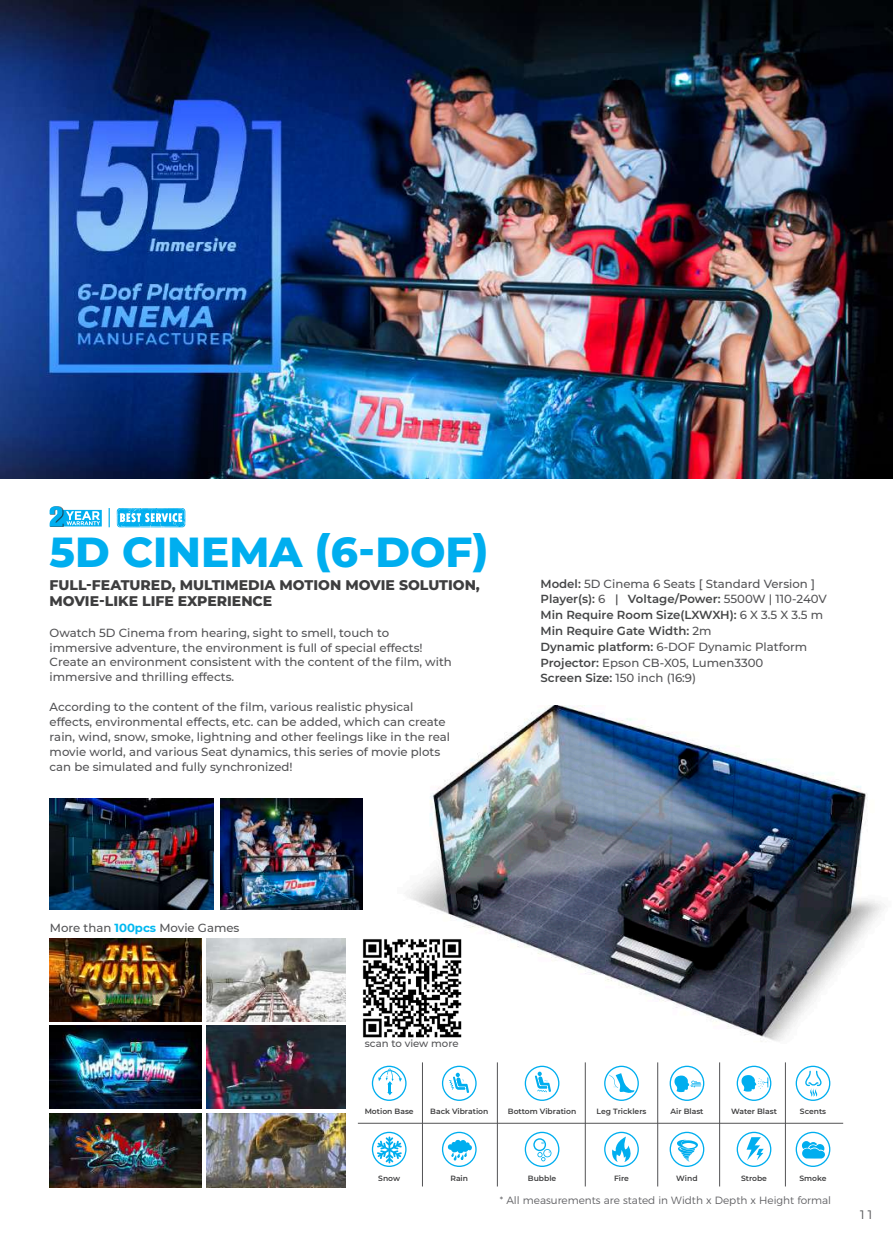
<style>
.page{position:relative;width:893px;height:1241px;background:#fff}
.page>*{position:absolute;margin:0;border:0;box-sizing:border-box;transform-origin:0 0}
.t1{font:800 42px "Montserrat";color:#00aeef}
.t2{font:800 14px/16.8px "Montserrat";color:#3e3e3f}
.t3{font:300 12.25px "Montserrat";color:#57585a}
.t4{font:500 11.72px/14.9px "Montserrat";color:#535355}
.t5{font:600 11.72px/15.8px "Montserrat";color:#454647}
.t6{font:300 10.5px "Montserrat";color:#616164}
.t7{font:500 10.15px "Montserrat";color:#535355}
.t8{font:600 7.7px "Montserrat";color:#3e3e3f}
.s1{font-weight:500;color:#535355}
.s2{font-weight:500;color:#3e3e3f}
.s3{font-weight:700;color:#00b8f0}
</style>
<div class="page">
<img style="left:50px;top:798px;width:163px;height:111px">
<img style="left:220px;top:798px;width:142px;height:111px">
<img style="left:376px;top:705px;width:506px;height:337px">
<img style="left:362px;top:938px;width:99px;height:99px">
<img style="left:50px;top:938px;width:151px;height:83px">
<img style="left:206px;top:938px;width:139px;height:83px">
<img style="left:50px;top:1025px;width:151px;height:83px">
<img style="left:206px;top:1025px;width:139px;height:83px">
<img style="left:50px;top:1113px;width:151px;height:74px">
<img style="left:206px;top:1113px;width:139px;height:74px">
<hr style="left:422px;top:1062px;width:1px;height:124px;background:#535355">
<hr style="left:497px;top:1062px;width:1px;height:124px;background:#535355">
<hr style="left:585px;top:1062px;width:1px;height:124px;background:#535355">
<hr style="left:657px;top:1062px;width:1px;height:124px;background:#535355">
<hr style="left:719px;top:1062px;width:1px;height:124px;background:#535355">
<hr style="left:785px;top:1062px;width:1px;height:124px;background:#535355">
<hr style="left:358px;top:1122px;width:485px;height:1px;background:#535355">
<svg style="left:372px;top:1065px;width:35px;height:35px"></svg>
<svg style="left:525px;top:1065px;width:34px;height:35px"></svg>
<svg style="left:442px;top:1065px;width:35px;height:35px"></svg>
<svg style="left:604px;top:1065px;width:35px;height:35px"></svg>
<svg style="left:737px;top:1065px;width:34px;height:35px"></svg>
<svg style="left:670px;top:1065px;width:34px;height:35px"></svg>
<svg style="left:442px;top:1131px;width:35px;height:35px"></svg>
<svg style="left:670px;top:1131px;width:34px;height:35px"></svg>
<svg style="left:372px;top:1131px;width:35px;height:35px"></svg>
<svg style="left:737px;top:1131px;width:34px;height:35px"></svg>
<svg style="left:796px;top:1065px;width:34px;height:35px"></svg>
<svg style="left:796px;top:1131px;width:34px;height:35px"></svg>
<svg style="left:525px;top:1131px;width:34px;height:35px"></svg>
<svg style="left:604px;top:1131px;width:35px;height:35px"></svg>
<div style="left:50px;top:506px;width:13px;height:21px;background:#231f20;opacity:.7"></div>
<svg style="left:50px;top:506px;width:52px;height:20px"></svg>
<svg style="left:109px;top:508px;width:1px;height:19px"></svg>
<svg style="left:117px;top:508px;width:68px;height:20px"></svg>
<img style="left:0;top:0;width:893px;height:478px">
<h1 class="t1" style="left:50px;top:521px;width:441px">5D CINEMA (6-DOF)</h1>
<p class="t2" style="left:50px;top:575px;width:432px">FULL-FEATURED, MULTIMEDIA MOTION MOVIE SOLUTION,<br>MOVIE-LIKE LIFE EXPERIENCE</p>
<p class="t4" style="left:50px;top:624px;width:404px">Owatch 5D Cinema from hearing, sight to smell, touch to immersive adventure, the environment is full of special effects!<br>Create an environment consistent with the content of the film, with immersive and thrilling effects.</p>
<p class="t4" style="left:50px;top:699px;width:402px">According to the content of the film, various realistic physical effects, environmental effects, etc. can be added, which can create rain, wind, snow, smoke, lightning and other feelings like in the real movie world, and various Seat dynamics, this series of movie plots can be simulated and fully synchronized!</p>
<p class="t5" style="left:540px;top:575px;width:288px">Model: <span class="s1">5D Cinema 6 Seats [ Standard Version ] </span>Player(s): <span class="s1">6</span> <span class="s2">|</span> Voltage/Power: <span class="s1">5500W | 110-240V </span>Min Require Room Size(LXWXH): <span class="s1">6 X 3.5 X 3.5 m </span>Min Require Gate Width: <span class="s1">2m<br></span>Dynamic platform: <span class="s1">6-DOF Dynamic Platform </span>Projector: <span class="s1">Epson CB-X05, Lumen3300<br></span>Screen Size: <span class="s1">150 inch (16:9)</span></p>
<p class="t4" style="left:50px;top:920px;width:191px">More than <span class="s3">100pcs</span> Movie Games</p>
<p class="t7" style="left:365px;top:1036px;width:95px">scan to view more</p>
<p class="t8" style="left:365px;top:1105px;width:51px">Motion Base</p>
<p class="t8" style="left:430px;top:1105px;width:60px">Back Vibration</p>
<p class="t8" style="left:508px;top:1105px;width:70px">Bottom Vibration</p>
<p class="t8" style="left:597px;top:1105px;width:51px">Leg Tricklers</p>
<p class="t8" style="left:670px;top:1105px;width:35px">Air Blast</p>
<p class="t8" style="left:731px;top:1105px;width:47px">Water Blast</p>
<p class="t8" style="left:800px;top:1105px;width:28px">Scents</p>
<p class="t8" style="left:378px;top:1172px;width:23px">Snow</p>
<p class="t8" style="left:450px;top:1172px;width:19px">Rain</p>
<p class="t8" style="left:528px;top:1172px;width:30px">Bubble</p>
<p class="t8" style="left:614px;top:1172px;width:16px">Fire</p>
<p class="t8" style="left:676px;top:1172px;width:23px">Wind</p>
<p class="t8" style="left:741px;top:1172px;width:28px">Strobe</p>
<p class="t8" style="left:799px;top:1172px;width:29px">Smoke</p>
<p class="t6" style="left:500px;top:1191px;width:333px">* All measurements are stated in Width x Depth x Height formal</p>
<p class="t3" style="left:859px;top:1205px;width:17px">11</p>
</div>
